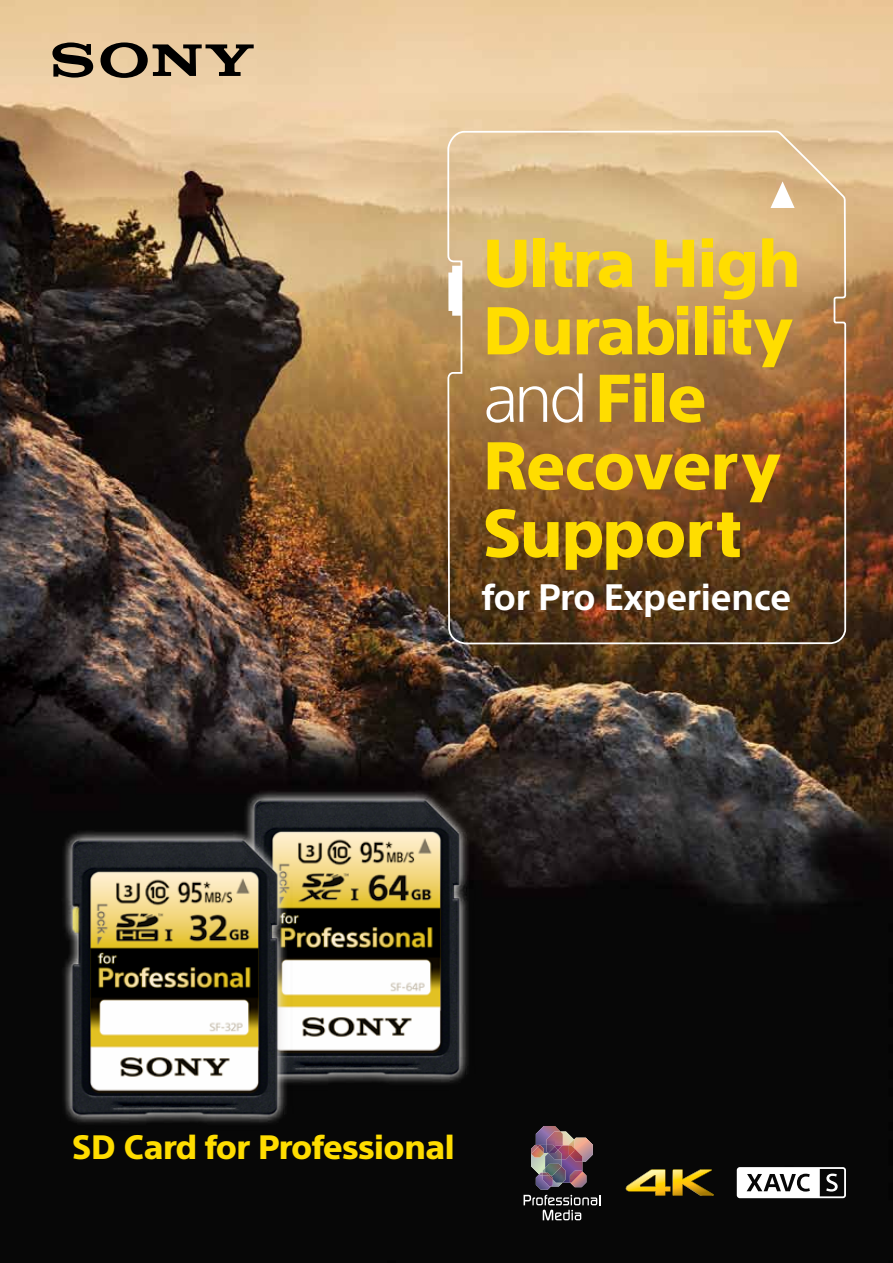
<style>
.page{position:relative;width:893px;height:1263px;background:#fff}
.page>*{position:absolute;margin:0;border:0;box-sizing:border-box;transform-origin:0 0}
.t1{font:800 66px/67.5px "SST Pro";letter-spacing:-.02em;color:#fd0}
.t2{font:700 36px "SST Pro";letter-spacing:-.01em;color:#fff}
.t3{font:800 33.15px "SST Pro";letter-spacing:-.015em;color:#fd0}
.s1{font-weight:300;color:#fff}
</style>
<div class="page">
<img style="left:0;top:0;width:893px;height:1263px">
<svg style="left:52px;top:42px;width:41px;height:36px"></svg>
<svg style="left:101px;top:42px;width:153px;height:36px;background:#8e7c63"></svg>
<img style="left:233px;top:782px;width:245px;height:309px">
<svg style="left:625px;top:1169px;width:89px;height:28px;background:#7b671b"></svg>
<svg style="left:737px;top:1167px;width:109px;height:31px"></svg>
<img style="left:51px;top:823px;width:245px;height:308px">
<svg style="left:446px;top:130px;width:401px;height:515px;background:#9f794e"></svg>
<svg style="left:770px;top:181px;width:25px;height:27px"></svg>
<img style="left:524px;top:1126px;width:76px;height:94px">
<p class="t1" style="left:483px;top:229px;width:319px">Ultra High<br>Durability <span class="s1">and</span> File<br>Recovery<br>Support</p>
<p class="t2" style="left:482px;top:576px;width:311px">for Pro Experience</p>
<p class="t3" style="left:72px;top:1127px;width:384px">SD Card for Professional</p>
</div>
